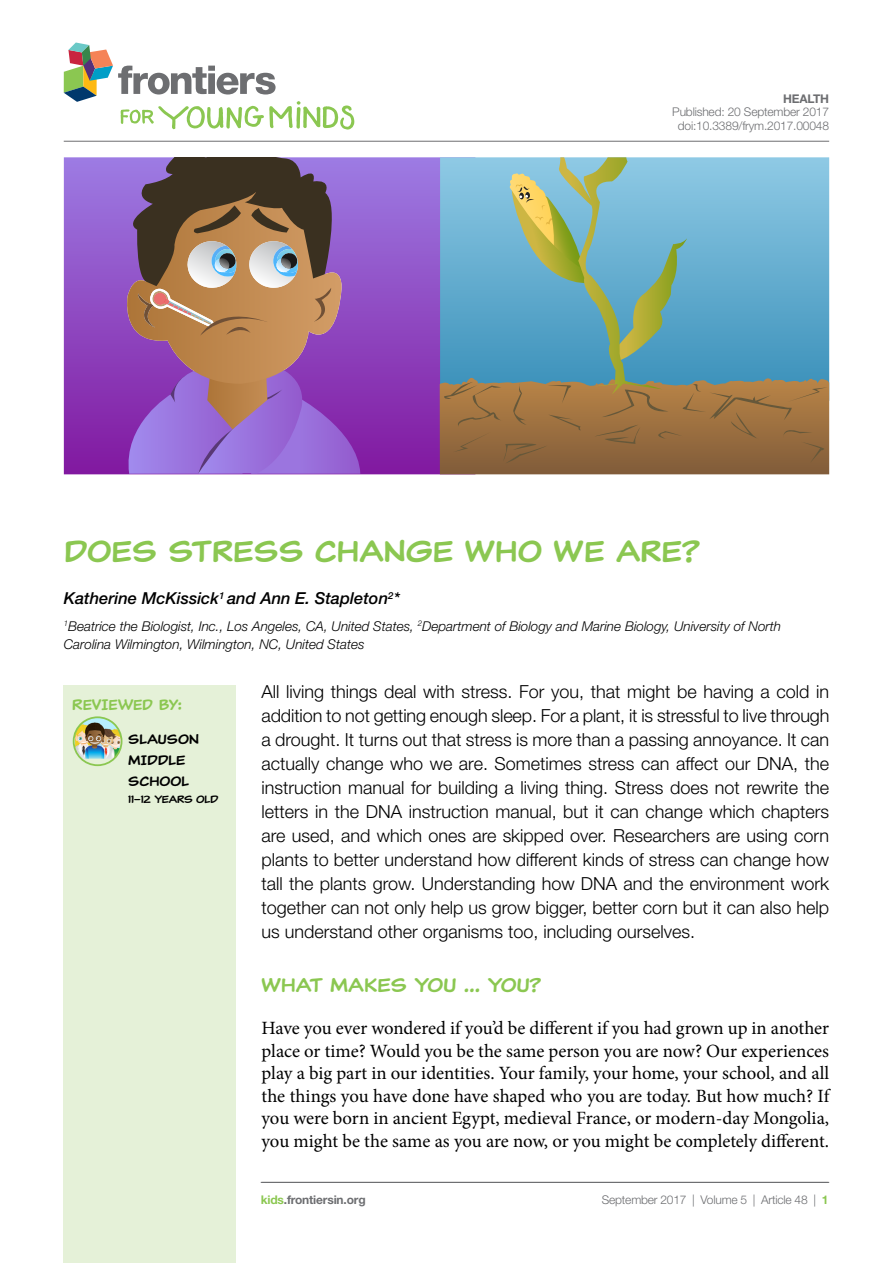
<style>
.page{position:relative;width:893px;height:1263px;background:#fff}
.page>*{position:absolute;margin:0;border:0;box-sizing:border-box;transform-origin:0 0}
.t1{font:30px "Classic Comic";color:#8bc751}
.t2{font:19.5px "Classic Comic";color:#8bc751}
.t3{font:18.75px/22.5px "Minion Pro";letter-spacing:-.005em;color:#000;text-align:justify}
.t4{font:300 18px/24px "Helvetica Neue LT Std";color:#000;text-align:justify}
.t5{font:italic 500 16.5px "Helvetica Neue LT Std";color:#000}
.t6{font:15px "Classic Comic";color:#8bc751}
.t7{font:italic 300 13.5px/18px "Helvetica Neue LT Std";color:#000}
.t8{font:13.5px/21px "Classic Comic";color:#000}
.t9{font:300 12px/13.5px "Helvetica Neue LT Std";letter-spacing:-.015em;color:#6d6e71;text-align:center}
.t10{font:700 12px "Helvetica Neue LT Std";letter-spacing:-.015em;color:#6d6e71}
.t11{font:10.5px "Classic Comic";letter-spacing:-.025em;color:#000}
.s1{color:#8bc751}
.s2{font-weight:700;color:#8bc751}
</style>
<div class="page">
<div style="left:64px;top:685px;width:172px;height:578px;background:#e5f1d8"></div>
<img style="left:72px;top:716px;width:51px;height:51px">
<svg style="left:64px;top:157px;width:376px;height:317px;background:#8f4bc2"></svg>
<svg style="left:122px;top:363px;width:238px;height:111px;background:#9762c4"></svg>
<svg style="left:124px;top:172px;width:220px;height:212px;background:#a56489"></svg>
<svg style="left:440px;top:157px;width:389px;height:317px;background:#7b9c9a"></svg>
<svg style="left:122px;top:157px;width:218px;height:179px;background:#8c6d61"></svg>
<hr style="left:64px;top:141px;width:765px;height:1px;background:#6d6e71">
<svg style="left:64px;top:43px;width:290px;height:87px"></svg>
<hr style="left:261px;top:1182px;width:568px;height:1px;background:#6d6e71">
<p class="t10" style="left:783px;top:91px;width:48px">HEALTH</p>
<p class="t9" style="left:672px;top:105px;width:158px">Published: 20 September 2017 doi:10.3389/frym.2017.00048</p>
<h1 class="t1" style="left:64px;top:532px;width:638px">DOES STRESS CHANGE WHO WE ARE?</h1>
<p class="t5" style="left:64px;top:589px;width:338px">Katherine McKissick<sup>1</sup> and Ann E. Stapleton<sup>2</sup>*</p>
<p class="t7" style="left:64px;top:617px;width:719px"><sup>1</sup>Beatrice the Biologist, Inc., Los Angeles, CA, United States, <sup>2</sup>Department of Biology and Marine Biology, University of North<br>Carolina Wilmington, Wilmington, NC, United States</p>
<p class="t4" style="left:262px;top:679px;width:569px">All living things deal with stress. For you, that might be having a cold in addition to not getting enough sleep. For a plant, it is stressful to live through a drought. It turns out that stress is more than a passing annoyance. It can actually change who we are. Sometimes stress can affect our DNA, the instruction manual for building a living thing. Stress does not rewrite the letters in the DNA instruction manual, but it can change which chapters are used, and which ones are skipped over. Researchers are using corn plants to better understand how different kinds of stress can change how tall the plants grow. Understanding how DNA and the environment work together can not only help us grow bigger, better corn but it can also help us understand other organisms too, including ourselves.</p>
<p class="t2" style="left:262px;top:972px;width:282px">WHAT MAKES YOU … YOU?</p>
<p class="t3" style="left:262px;top:1017px;width:569px">Have you ever wondered if you’d be different if you had grown up in another place or time? Would you be the same person you are now? Our experiences play a big part in our identities. Your family, your home, your school, and all the things you have done have shaped who you are today. But how much? If you were born in ancient Egypt, medieval France, or modern-day Mongolia, you might be the same as you are now, or you might be completely different.</p>
<p class="t6" style="left:72px;top:695px;width:112px">REVIEWED BY:</p>
<p class="t8" style="left:128px;top:729px;width:72px">SLAUSON<br>MIDDLE<br>SCHOOL</p>
<p class="t11" style="left:128px;top:792px;width:92px">11–12 YEARS OLD</p>
<p class="t10" style="left:261px;top:1192px;width:107px"><span class="s1">kids</span>.frontiersin.org</p>
<p class="t9" style="left:602px;top:1193px;width:228px">September 2017 | Volume 5 | Article 48 | <span class="s2">1</span></p>
</div>
